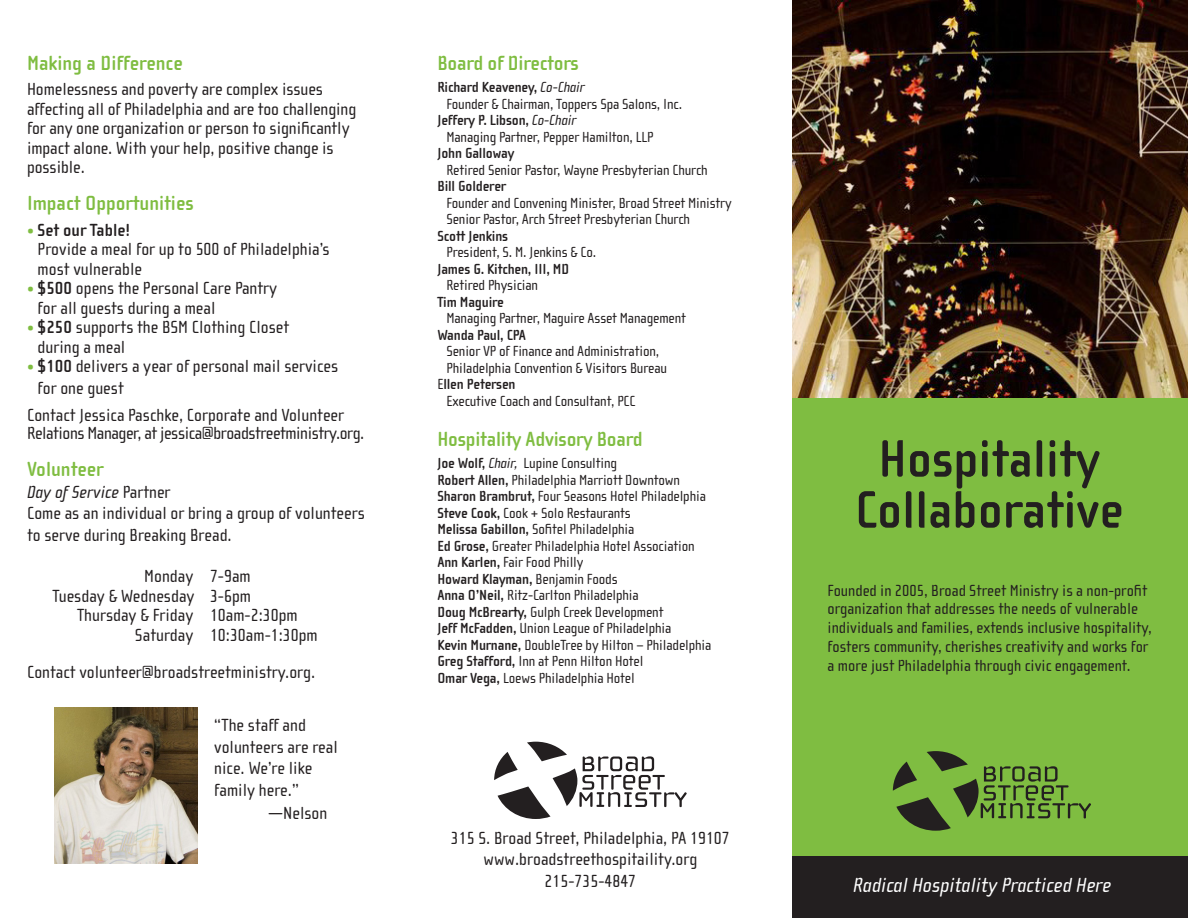
<style>
.page{position:relative;width:1188px;height:918px;background:#fff}
.page>*{position:absolute;margin:0;border:0;box-sizing:border-box;transform-origin:0 0}
.t1{font:700 54px/51px "Cholla Sans";color:#231f20;text-align:center}
.No_Spacing{font:700 21px "Cholla Sans";color:#7fbd41}
.t2{font:italic 21px "Cholla Sans";color:#fff}
.t3{font:18px/19.5px "Cholla Sans";color:#231f20}
.t4{font:18px/18px "Cholla Sans";letter-spacing:-.025em;color:#231f20}
.t5{font:italic 18px "Cholla Sans";color:#231f20}
.t6{font:16.5px/18.8px "Cholla Sans";color:#231f20}
.No_Spacing-2{font:15px/16.5px "Cholla Sans";letter-spacing:-.01em;color:#231f20}
.No_Spacing-3{font:700 15px "Cholla Sans";letter-spacing:-.01em;color:#231f20}
.s1{color:#7fbd41}
.s2{font-weight:700}
.s3{font-style:normal}
.s4{font-size:19.5px}
.s5{font-weight:400;font-style:italic}
.s6{font-weight:400}
.s7{font-style:italic}
</style>
<div class="page">
<div style="left:792px;top:0;width:396px;height:918px;background:#7fbd41"></div>
<svg style="left:893px;top:751px;width:198px;height:80px"></svg>
<svg style="left:494px;top:742px;width:193px;height:77px"></svg>
<img style="left:54px;top:707px;width:144px;height:156px">
<div style="left:792px;top:857px;width:396px;height:61px;background:#231f20"></div>
<img style="left:792px;top:0;width:396px;height:398px">
<p class="No_Spacing" style="left:27px;top:51px;width:157px">Making a Difference</p>
<p class="t3" style="left:27px;top:80px;width:331px">Homelessness and poverty are complex issues affecting all of Philadelphia and are too challenging for any one organization or person to significantly impact alone. With your help, positive change is possible.</p>
<p class="No_Spacing" style="left:27px;top:192px;width:168px">Impact Opportunities</p>
<p class="t3" style="left:38px;top:221px;width:294px;text-indent:-11px"><span class="s1">•</span> <span class="s2">Set our Table!<br></span>Provide a meal for up to 500 of Philadelphia’s most vulnerable</p>
<p class="t3" style="left:38px;top:279px;width:241px;text-indent:-11px"><span class="s1">•</span> <span class="s2">$500</span> opens the Personal Care Pantry for all guests during a meal</p>
<p class="t3" style="left:38px;top:318px;width:253px;text-indent:-11px"><span class="s1">•</span> <span class="s2">$250</span> supports the BSM Clothing Closet during a meal</p>
<p class="t3" style="left:38px;top:356px;width:302px;line-height:21.6px;text-indent:-11px"><span class="s1">•</span> <span class="s2">$100</span> delivers a year of personal mail services for one guest</p>
<p class="t4" style="left:27px;top:406px;width:339px">Contact Jessica Paschke, Corporate and Volunteer<br>Relations Manager, at jessica@broadstreetministry.org.</p>
<p class="No_Spacing" style="left:27px;top:458px;width:78px">Volunteer</p>
<p class="t5" style="left:27px;top:482px;width:145px">Day of Service <span class="s3">Partner</span></p>
<p class="t3" style="left:27px;top:503px;width:339px;line-height:21.6px">Come as an individual or bring a group of volunteers to serve during Breaking Bread.</p>
<p class="t3" style="left:144px;top:567px;width:108px">Monday 7-9am</p>
<p class="t3" style="left:53px;top:586px;width:200px">Tuesday &amp; Wednesday 3-6pm</p>
<p class="t3" style="left:77px;top:606px;width:222px">Thursday &amp; Friday 10am-2:30pm</p>
<p class="t3" style="left:135px;top:625px;width:184px">Saturday 10:30am-1:30pm</p>
<p class="t3" style="left:27px;top:663px;width:290px">Contact volunteer@broadstreetministry.org.</p>
<p class="t3" style="left:214px;top:715px;width:125px;line-height:21.6px">“The staff and volunteers are real nice. We’re like family here.”</p>
<p class="t3" style="left:268px;top:804px;width:61px"><span class="s4">—</span>Nelson</p>
<p class="No_Spacing" style="left:437px;top:51px;width:143px">Board of Directors</p>
<p class="No_Spacing-3" style="left:437px;top:79px;width:149px">Richard Keaveney, <span class="s5">Co-Chair</span></p>
<p class="No_Spacing-2" style="left:446px;top:96px;width:237px">Founder &amp; Chairman, Toppers Spa Salons, Inc.</p>
<p class="No_Spacing-3" style="left:437px;top:112px;width:140px">Jeffery P. Libson, <span class="s5">Co-Chair</span></p>
<p class="No_Spacing-2" style="left:446px;top:129px;width:209px">Managing Partner, Pepper Hamilton, LLP</p>
<p class="No_Spacing-3" style="left:437px;top:145px;width:78px">John Galloway</p>
<p class="No_Spacing-2" style="left:446px;top:162px;width:263px">Retired Senior Pastor, Wayne Presbyterian Church</p>
<p class="No_Spacing-3" style="left:437px;top:178px;width:70px">Bill Golderer</p>
<p class="No_Spacing-2" style="left:446px;top:195px;width:287px">Founder and Convening Minister, Broad Street Ministry</p>
<p class="No_Spacing-2" style="left:446px;top:211px;width:245px">Senior Pastor, Arch Street Presbyterian Church</p>
<p class="No_Spacing-3" style="left:437px;top:228px;width:72px">Scott Jenkins</p>
<p class="No_Spacing-2" style="left:446px;top:244px;width:151px">President, S. M. Jenkins &amp; Co.</p>
<p class="No_Spacing-3" style="left:437px;top:261px;width:133px">James G. Kitchen, III, MD</p>
<p class="No_Spacing-2" style="left:446px;top:277px;width:93px">Retired Physician</p>
<p class="No_Spacing-3" style="left:437px;top:294px;width:68px">Tim Maguire</p>
<p class="No_Spacing-2" style="left:446px;top:310px;width:241px">Managing Partner, Maguire Asset Management</p>
<p class="No_Spacing-3" style="left:437px;top:327px;width:90px">Wanda Paul, CPA</p>
<p class="No_Spacing-2" style="left:446px;top:343px;width:214px">Senior VP of Finance and Administration,</p>
<p class="No_Spacing-2" style="left:446px;top:360px;width:222px">Philadelphia Convention &amp; Visitors Bureau</p>
<p class="No_Spacing-3" style="left:437px;top:376px;width:80px"><span class="s6">E</span>llen Petersen</p>
<p class="No_Spacing-2" style="left:446px;top:393px;width:191px">Executive Coach and Consultant, PCC</p>
<p class="No_Spacing" style="left:437px;top:427px;width:207px">Hospitality Advisory Board</p>
<p class="No_Spacing-2" style="left:437px;top:455px;width:276px"><span class="s2">Joe Wolf,</span> <span class="s7">Chair,</span> Lupine Consulting<br><span class="s2">Robert Allen,</span> Philadelphia Marriott Downtown <span class="s2">Sharon Brambrut,</span> Four Seasons Hotel Philadelphia <span class="s2">Steve Cook,</span> Cook + Solo Restaurants<br><span class="s2">Melissa Gabillon,</span> Sofitel Philadelphia<br><span class="s2">Ed Grose,</span> Greater Philadelphia Hotel Association <span class="s2">Ann Karlen,</span> Fair Food Philly<br><span class="s2">Howard Klayman,</span> Benjamin Foods<br><span class="s2">Anna O’Neil,</span> Ritz-Carlton Philadelphia<br><span class="s2">Doug McBrearty,</span> Gulph Creek Development<br><span class="s2">Jeff McFadden,</span> Union League of Philadelphia<br><span class="s2">Kevin Murnane,</span> DoubleTree by Hilton – Philadelphia <span class="s2">Greg Stafford,</span> Inn at Penn Hilton Hotel<br><span class="s2">Omar Vega,</span> Loews Philadelphia Hotel</p>
<p class="t3" style="left:451px;top:828px;width:280px">315 S. Broad Street, Philadelphia, PA 19107</p>
<p class="t3" style="left:484px;top:850px;width:215px">www.broadstreethospitaility.org</p>
<p class="t3" style="left:545px;top:871px;width:93px">215-735-4847</p>
<p class="t1" style="left:855px;top:434px;width:270px">Hospitality<br>Collaborative</p>
<p class="t6" style="left:828px;top:581px;width:326px">Founded in 2005, Broad Street Ministry is a non-profit organization that addresses the needs of vulnerable individuals and families, extends inclusive hospitality, fosters community, cherishes creativity and works for a more just Philadelphia through civic engagement.</p>
<p class="t2" style="left:853px;top:874px;width:260px">Radical Hospitality Practiced Here</p>
</div>
